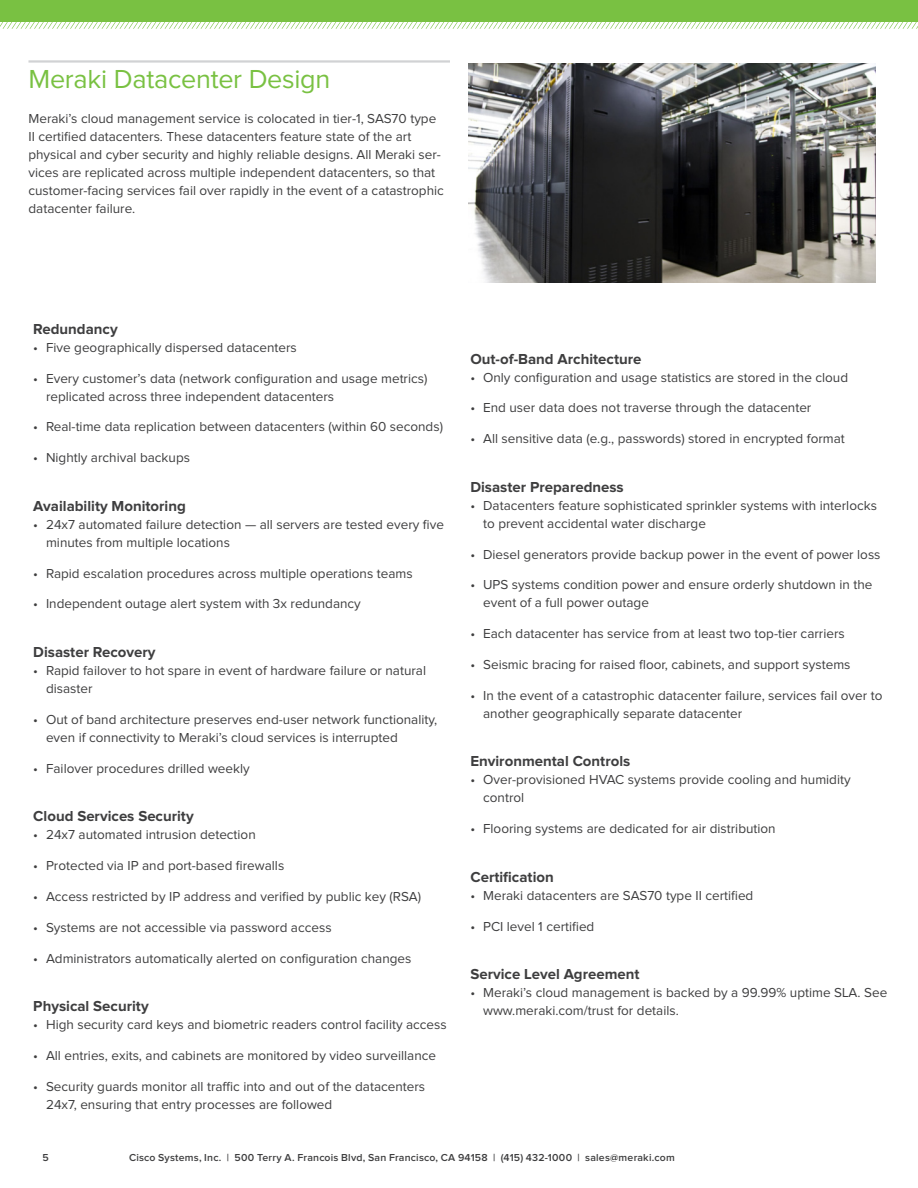
<style>
.page{position:relative;width:918px;height:1188px;background:#fff}
.page>*{position:absolute;margin:0;border:0;box-sizing:border-box;transform-origin:0 0}
.H2_Rule{font:27px "Proxima Nova";letter-spacing:-.01em;color:#79c142}
.t1{font:700 15px "Proxima Nova";color:#3e3e3f}
.t2{font:13.5px/18px "Proxima Nova";color:#3e3e3f}
.t3{font:600 10.5px "Proxima Nova";letter-spacing:.02em;color:#3e3e3f}
</style>
<div class="page">
<div style="left:0;top:0;width:918px;height:22px;background:#79c142"></div>
<svg style="left:0;top:22px;width:918px;height:7px"></svg>
<hr style="left:28px;top:60px;width:422px;height:3px;background:#d1d2d4">
<img style="left:468px;top:64px;width:407px;height:219px">
<p class="H2_Rule" style="left:28px;top:64px;width:303px">Meraki Datacenter Design</p>
<p class="t2" style="left:28px;top:110px;width:417px">Meraki’s cloud management service is colocated in tier-1, SAS70 type II certified datacenters. These datacenters feature state of the art physical and cyber security and highly reliable designs. All Meraki ser&shy;vices are replicated across multiple independent datacenters, so that customer-facing services fail over rapidly in the event of a catastrophic datacenter failure.</p>
<h3 class="t1" style="left:33px;top:320px;width:86px">Redundancy</h3>
<p class="t2" style="left:33px;top:339px;width:265px">• Five geographically dispersed datacenters</p>
<p class="t2" style="left:46px;top:370px;width:383px;text-indent:-13px">• Every customer’s data (network configuration and usage metrics) replicated across three independent datacenters</p>
<p class="t2" style="left:33px;top:418px;width:411px">• Real-time data replication between datacenters (within 60 seconds)</p>
<p class="t2" style="left:33px;top:449px;width:158px">• Nightly archival backups</p>
<h3 class="t1" style="left:33px;top:497px;width:154px">Availability Monitoring</h3>
<p class="t2" style="left:46px;top:516px;width:399px;text-indent:-13px">• 24x7 automated failure detection — all servers are tested every five minutes from multiple locations</p>
<p class="t2" style="left:33px;top:565px;width:381px">• Rapid escalation procedures across multiple operations teams</p>
<p class="t2" style="left:33px;top:595px;width:329px">• Independent outage alert system with 3x redundancy</p>
<h3 class="t1" style="left:33px;top:644px;width:124px">Disaster Recovery</h3>
<p class="t2" style="left:46px;top:662px;width:381px;text-indent:-13px">• Rapid failover to hot spare in event of hardware failure or natural disaster</p>
<p class="t2" style="left:46px;top:711px;width:393px;text-indent:-13px">• Out of band architecture preserves end-user network functionality, even if connectivity to Meraki’s cloud services is interrupted</p>
<p class="t2" style="left:33px;top:760px;width:218px">• Failover procedures drilled weekly</p>
<h3 class="t1" style="left:33px;top:808px;width:162px">Cloud Services Security</h3>
<p class="t2" style="left:33px;top:826px;width:224px">• 24x7 automated intrusion detection</p>
<p class="t2" style="left:33px;top:857px;width:252px">• Protected via IP and port-based firewalls</p>
<p class="t2" style="left:33px;top:888px;width:389px">• Access restricted by IP address and verified by public key (RSA)</p>
<p class="t2" style="left:33px;top:919px;width:300px">• Systems are not accessible via password access</p>
<p class="t2" style="left:33px;top:949px;width:380px">• Administrators automatically alerted on configuration changes</p>
<h3 class="t1" style="left:33px;top:998px;width:117px">Physical Security</h3>
<p class="t2" style="left:33px;top:1016px;width:415px">• High security card keys and biometric readers control facility access</p>
<p class="t2" style="left:33px;top:1047px;width:404px">• All entries, exits, and cabinets are monitored by video surveillance</p>
<p class="t2" style="left:46px;top:1078px;width:381px;text-indent:-13px">• Security guards monitor all traffic into and out of the datacenters<br>24x7, ensuring that entry processes are followed</p>
<h3 class="t1" style="left:470px;top:350px;width:173px">Out-of-Band Architecture</h3>
<p class="t2" style="left:470px;top:368px;width:379px">• Only configuration and usage statistics are stored in the cloud</p>
<p class="t2" style="left:470px;top:399px;width:343px">• End user data does not traverse through the datacenter</p>
<p class="t2" style="left:470px;top:430px;width:376px">• All sensitive data (e.g., passwords) stored in encrypted format</p>
<h3 class="t1" style="left:470px;top:478px;width:155px">Disaster Preparedness</h3>
<p class="t2" style="left:483px;top:497px;width:395px;text-indent:-13px">• Datacenters feature sophisticated sprinkler systems with interlocks to prevent accidental water discharge</p>
<p class="t2" style="left:470px;top:545px;width:412px">• Diesel generators provide backup power in the event of power loss</p>
<p class="t2" style="left:483px;top:576px;width:391px;text-indent:-13px">• UPS systems condition power and ensure orderly shutdown in the event of a full power outage</p>
<p class="t2" style="left:470px;top:625px;width:376px">• Each datacenter has service from at least two top-tier carriers</p>
<p class="t2" style="left:470px;top:656px;width:382px">• Seismic bracing for raised floor, cabinets, and support systems</p>
<p class="t2" style="left:483px;top:686px;width:401px;text-indent:-13px">• In the event of a catastrophic datacenter failure, services fail over to another geographically separate datacenter</p>
<h3 class="t1" style="left:470px;top:753px;width:161px">Environmental Controls</h3>
<p class="t2" style="left:483px;top:771px;width:369px;text-indent:-13px">• Over-provisioned HVAC systems provide cooling and humidity control</p>
<p class="t2" style="left:470px;top:820px;width:307px">• Flooring systems are dedicated for air distribution</p>
<h3 class="t1" style="left:470px;top:868px;width:85px">Certification</h3>
<p class="t2" style="left:470px;top:887px;width:284px">• Meraki datacenters are SAS70 type II certified</p>
<p class="t2" style="left:470px;top:917px;width:125px">• PCI level 1 certified</p>
<h3 class="t1" style="left:470px;top:966px;width:171px">Service Level Agreement</h3>
<p class="t2" style="left:483px;top:984px;width:406px;text-indent:-13px">• Meraki’s cloud management is backed by a 99.99% uptime SLA. See www.meraki.com/trust for details.</p>
<p class="t3" style="left:43px;top:1152px;width:8px">5</p>
<p class="t3" style="left:129px;top:1151px;width:547px">Cisco Systems, Inc. | 500 Terry A. Francois Blvd, San Francisco, CA 94158 | (415) 432-1000 | sales@meraki.com</p>
</div>
